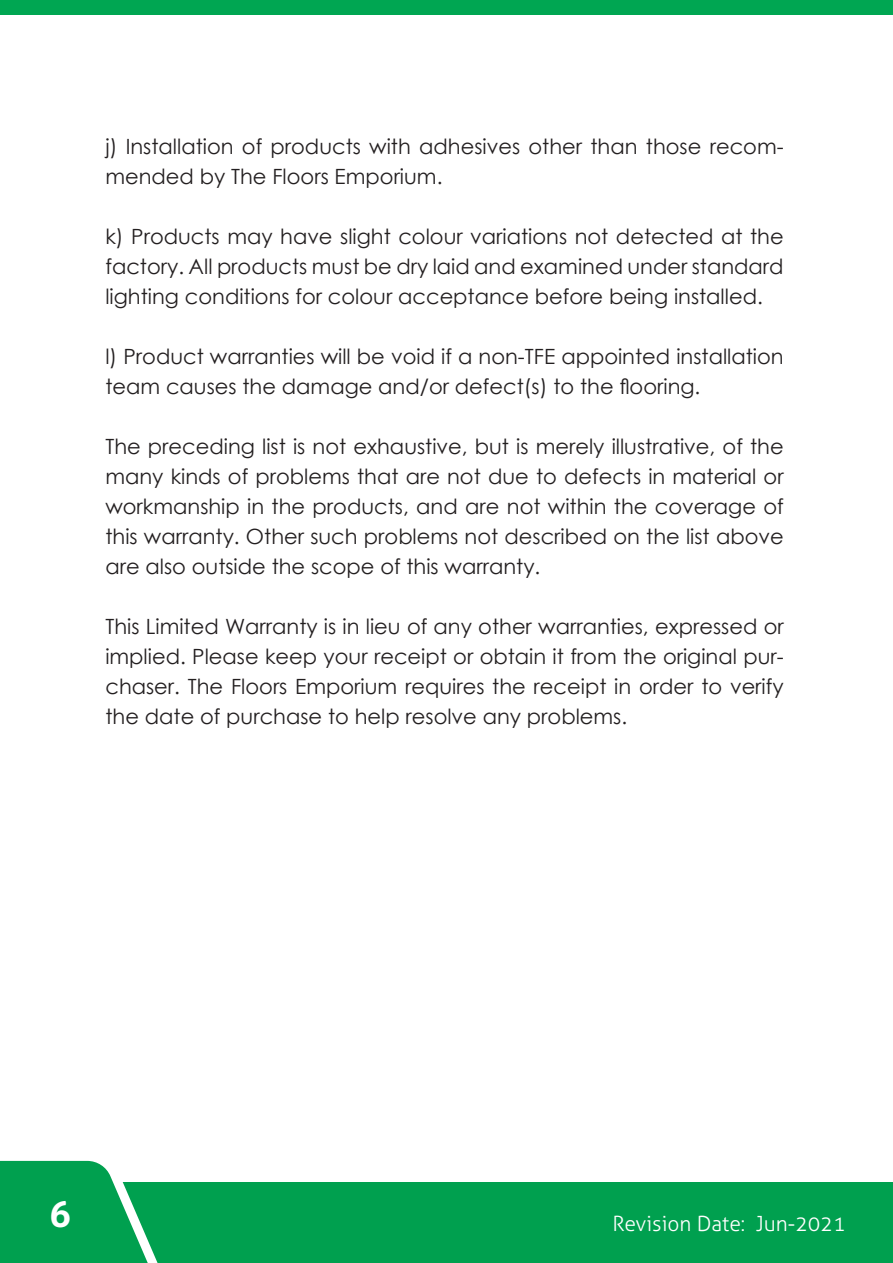
<style>
.page{position:relative;width:893px;height:1263px;background:#fff}
.page>*{position:absolute;margin:0;border:0;box-sizing:border-box;transform-origin:0 0}
.t1{font:700 36px "Aller";color:#fff}
.t2{font:21px/30px "Century Gothic";color:#231f20;text-align:justify}
.t3{font:300 21px "Aller";color:#fff}
</style>
<div class="page">
<div style="left:101px;top:1182px;width:792px;height:81px;background:#00a04f"></div>
<svg style="left:0;top:1160px;width:158px;height:103px"></svg>
<div style="left:0;top:0;width:893px;height:15px;background:#00a652"></div>
<p class="t2" style="left:105px;top:131px;width:680px">j) Installation of products with adhesives other than those recom&shy;mended by The Floors Emporium.</p>
<p class="t2" style="left:105px;top:221px;width:680px">k) Products may have slight colour variations not detected at the factory. All products must be dry laid and examined under standard lighting conditions for colour acceptance before being installed.</p>
<p class="t2" style="left:105px;top:341px;width:680px">l) Product warranties will be void if a non-TFE appointed installation team causes the damage and/or defect(s) to the flooring.</p>
<p class="t2" style="left:105px;top:431px;width:680px">The preceding list is not exhaustive, but is merely illustrative, of the many kinds of problems that are not due to defects in material or workmanship in the products, and are not within the coverage of this warranty. Other such problems not described on the list above are also outside the scope of this warranty.</p>
<p class="t2" style="left:105px;top:611px;width:680px">This Limited Warranty is in lieu of any other warranties, expressed or implied. Please keep your receipt or obtain it from the original pur&shy;chaser. The Floors Emporium requires the receipt in order to verify the date of purchase to help resolve any problems.</p>
<p class="t1" style="left:50px;top:1191px;width:23px">6</p>
<p class="t3" style="left:612px;top:1210px;width:235px">Revision Date: Jun-2021</p>
</div>
